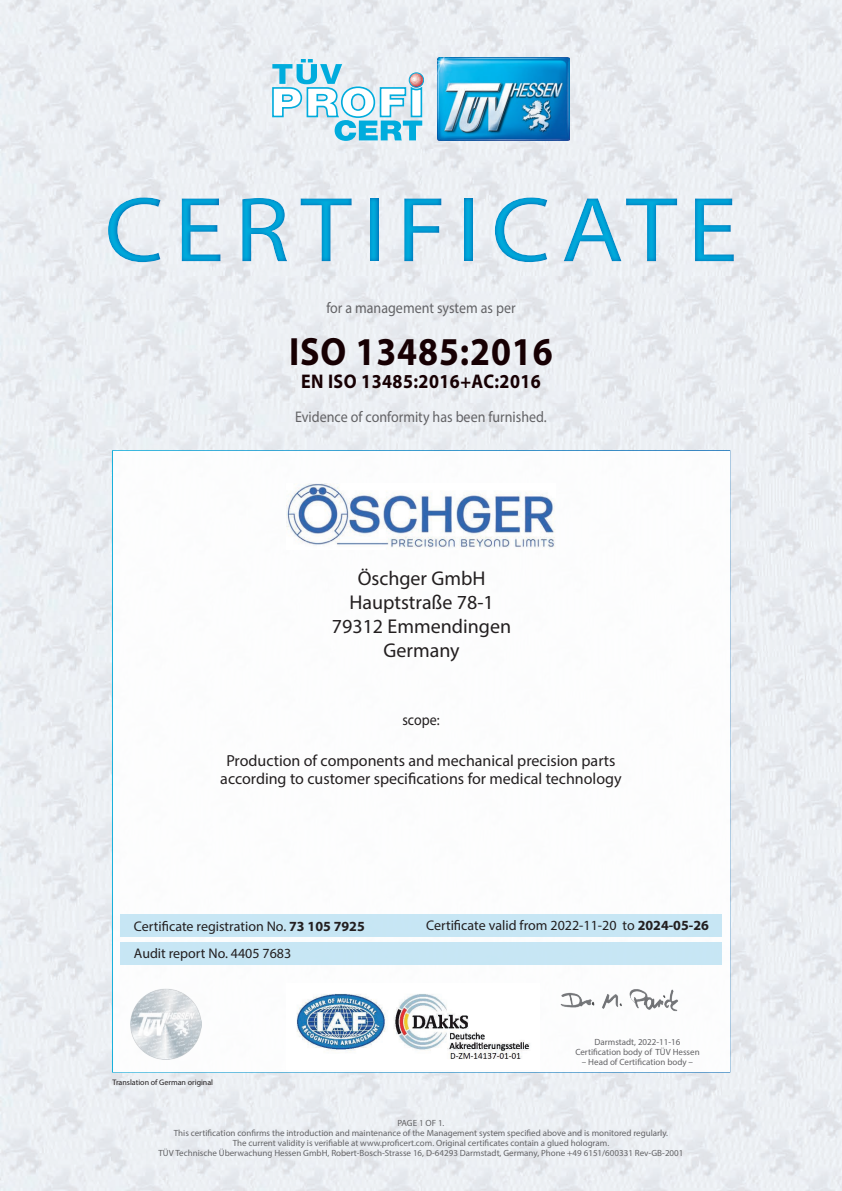
<style>
.page{position:relative;width:842px;height:1191px;background:#fff}
.page>*{position:absolute;margin:0;border:0;box-sizing:border-box;transform-origin:0 0}
.t1{font:93px "Myriad Pro";letter-spacing:.1em;color:#00acdd;scale:1.1 1}
.t2{font:700 39.6px "Myriad Pro";letter-spacing:.025em;color:#170003;scale:.91 1}
.t3{font:20px/24px "Myriad Pro";color:#231f20;text-align:center}
.t4{font:700 19.8px "Myriad Pro";letter-spacing:.025em;color:#170003;scale:.91 1}
.t5{font:16px/18px "Myriad Pro";color:#231f20;text-align:center}
.t6{font:15.4px "Myriad Pro";color:#636366;scale:.91 1}
.t7{font:15.4px "Myriad Pro";color:#231f20;scale:.91 1}
.t8{font:14px/27.4px "Myriad Pro";color:#231f20}
.t9{font:9px/10px "Myriad Pro";color:#636366;text-align:center}
.t10{font:8px "Myriad Pro";color:#231f20}
.s1{font-weight:700}
</style>
<div class="page">
<img style="left:0;top:0;width:842px;height:1191px">
<img style="left:437px;top:57px;width:132px;height:83px">
<svg style="left:272px;top:59px;width:152px;height:82px"></svg>
<div style="left:112px;top:450px;width:618px;height:622px;background:#fff;border:2px solid #fff"></div>
<div style="left:120px;top:943px;width:601px;height:22px;background:#c1e4f4"></div>
<div style="left:120px;top:914px;width:601px;height:22px;background:#c1e4f4"></div>
<img style="left:744px;top:850px;width:78px;height:55px">
<img style="left:736px;top:795px;width:97px;height:40px">
<img style="left:737px;top:681px;width:95px;height:34px">
<img style="left:738px;top:576px;width:93px;height:35px">
<img style="left:737px;top:479px;width:91px;height:36px">
<img style="left:734px;top:1026px;width:99px;height:53px">
<img style="left:296px;top:993px;width:234px;height:66px">
<img style="left:617px;top:1084px;width:141px;height:42px">
<img style="left:560px;top:989px;width:118px;height:23px">
<div style="left:0;top:172px;width:842px;height:114px;background:#006bb6;opacity:.75"></div>
<img style="left:130px;top:988px;width:71px;height:71px">
<img style="left:287px;top:483px;width:268px;height:66px">
<h1 class="t1" style="left:104px;top:173px;width:577px">CERTIFICATE</h1>
<h3 class="t6" style="left:326px;top:298px;width:209px">for a management system as per</h3>
<h2 class="t2" style="left:289px;top:326px;width:291px">ISO 13485:2016</h2>
<h3 class="t4" style="left:301px;top:368px;width:265px">EN ISO 13485:2016+AC:2016</h3>
<h3 class="t6" style="left:295px;top:407px;width:278px">Evidence of conformity has been furnished.</h3>
<h3 class="t3" style="left:332px;top:566px;width:181px">Öschger GmbH<br>Hauptstraße 78-1<br>79312 Emmendingen<br>Germany</h3>
<h3 class="t7" style="left:402px;top:710px;width:42px">scope:</h3>
<h3 class="t5" style="left:220px;top:751px;width:403px">Production of components and mechanical precision parts according to customer specifications for medical technology</h3>
<h3 class="t8" style="left:134px;top:912px;width:232px">Certificate registration No. <span class="s1">73 105 7925<br></span>Audit report No. 4405 7683</h3>
<h3 class="t8" style="left:426px;top:911px;width:284px">Certificate valid from 2022-11-20 to <span class="s1">2024-05-26</span></h3>
<p class="t10" style="left:112px;top:1077px;width:102px">Translation of German original</p>
<p class="t9" style="left:575px;top:1037px;width:126px">Darmstadt, 2022-11-16<br>Certification body of TÜV Hessen</p>
<p class="t9" style="left:582px;top:1057px;width:113px">– Head of Certification body –</p>
<p class="t9" style="left:159px;top:1118px;width:526px">PAGE 1 OF 1.<br>This certification confirms the introduction and maintenance of the Management system specified above and is monitored regularly.<br>The current validity is verifiable at www.proficert.com. Original certificates contain a glued hologram.<br>TÜV Technische Überwachung Hessen GmbH, Robert-Bosch-Strasse 16, D-64293 Darmstadt, Germany, Phone +49 6151/600331 Rev-GB-2001</p>
</div>
